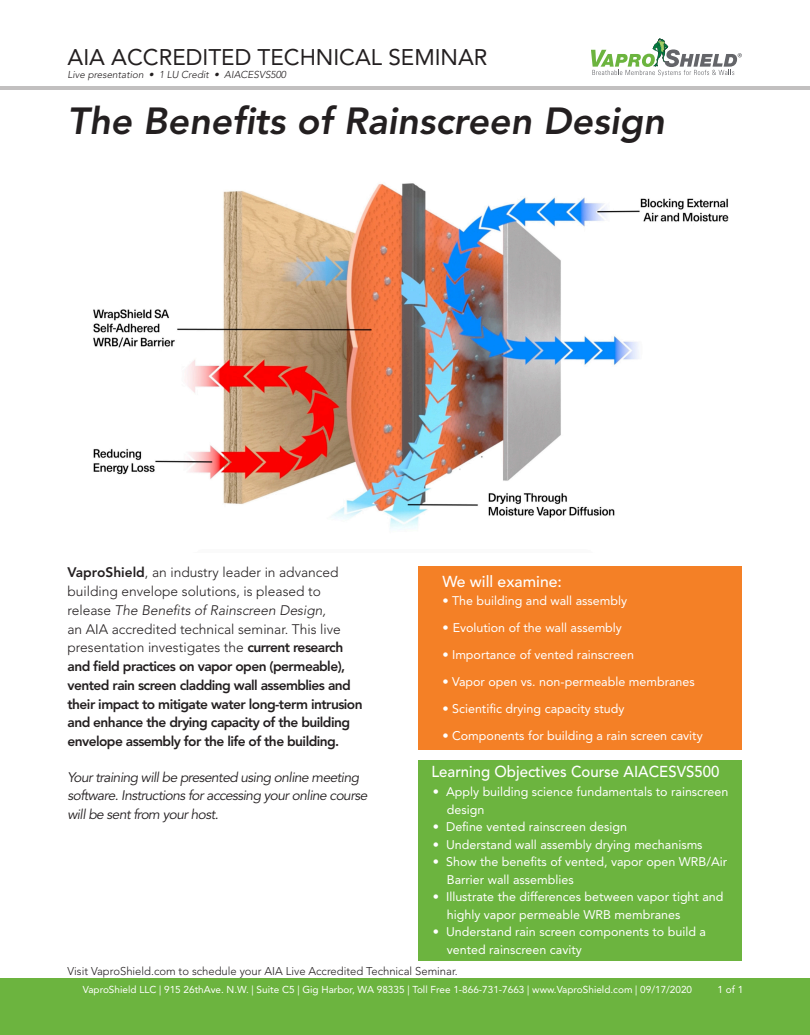
<style>
.page{position:relative;width:810px;height:1035px;background:#fff}
.page>*{position:absolute;margin:0;border:0;box-sizing:border-box;transform-origin:0 0}
.t1{font:italic 800 37.5px "Avenir LT Std";color:#231f20}
.t2{font:22.5px "Avenir LT Std";color:#231f20}
.t3{font:500 15.75px "Avenir LT Std";color:#fff;scale:.95 1}
.t4{font:500 15.75px "Avenir LT Std";color:#fff}
.t5{font:800 13.75px/18.8px "Avenir LT Std";letter-spacing:-.04em;color:#231f20}
.t6{font:italic 13.75px/18.8px "Avenir LT Std";letter-spacing:-.04em;color:#231f20}
.t7{font:12.5px/17.5px "Avenir LT Std";color:#fff}
.t8{font:300 11.25px "Avenir LT Std";color:#231f20}
.t9{font:10px "Avenir LT Std";color:#fff}
.t10{font:italic 300 10px "Avenir LT Std";color:#231f20}
.s1{font-weight:300}
.s2{font-weight:300;font-style:italic}
</style>
<div class="page">
<div style="left:0;top:979px;width:810px;height:56px;background:#6cb43f"></div>
<hr style="left:0;top:86px;width:810px;height:4px;background:#c2c0c0">
<svg style="left:591px;top:39px;width:151px;height:37px"></svg>
<div style="left:418px;top:566px;width:324px;height:184px;background:#f48026"></div>
<div style="left:418px;top:761px;width:324px;height:200px;background:#6cb43f"></div>
<img style="left:93px;top:183px;width:636px;height:346px">
<p class="t2" style="left:68px;top:44px;width:422px">AIA ACCREDITED TECHNICAL SEMINAR</p>
<p class="t10" style="left:68px;top:69px;width:220px">Live presentation • 1 LU Credit • AIACESVS500</p>
<p class="t1" style="left:68px;top:98px;width:599px">The Benefits of Rainscreen Design</p>
<p class="t5" style="left:68px;top:563px;width:297px">VaproShield<span class="s1">, an industry leader in advanced building envelope solutions, is pleased to release</span> <span class="s2">The Benefits of Rainscreen Design,<br></span><span class="s1">an AIA accredited technical seminar. This live presentation investigates the</span> current research and field practices on vapor open (permeable), vented rain screen cladding wall assemblies and their impact to mitigate water long-term intrusion and enhance the drying capacity of the building envelope assembly for the life of the building.</p>
<p class="t6" style="left:68px;top:768px;width:301px">Your training will be presented using online meeting software. Instructions for accessing your online course will be sent from your host.</p>
<p class="t3" style="left:431px;top:763px;width:305px">Learning Objectives Course AIACESVS500</p>
<p class="t4" style="left:442px;top:573px;width:121px">We will examine:</p>
<p class="t7" style="left:442px;top:592px;width:186px">• The building and wall assembly</p>
<p class="t7" style="left:442px;top:619px;width:181px">• Evolution of the wall assembly</p>
<p class="t7" style="left:442px;top:646px;width:193px">• Importance of vented rainscreen</p>
<p class="t7" style="left:442px;top:673px;width:254px">• Vapor open vs. non-permeable membranes</p>
<p class="t7" style="left:442px;top:700px;width:184px">• Scientific drying capacity study</p>
<p class="t7" style="left:442px;top:727px;width:262px">• Components for building a rain screen cavity</p>
<p class="t7" style="left:447px;top:783px;width:283px;text-indent:-14px">• Apply building science fundamentals to rainscreen design</p>
<p class="t7" style="left:433px;top:818px;width:196px">• Define vented rainscreen design</p>
<p class="t7" style="left:433px;top:836px;width:271px">• Understand wall assembly drying mechanisms</p>
<p class="t7" style="left:447px;top:853px;width:282px;text-indent:-14px">• Show the benefits of vented, vapor open WRB/Air<br>Barrier wall assemblies</p>
<p class="t7" style="left:447px;top:888px;width:278px;text-indent:-14px">• Illustrate the differences between vapor tight and highly vapor permeable WRB membranes</p>
<p class="t7" style="left:447px;top:923px;width:261px;text-indent:-14px">• Understand rain screen components to build a vented rainscreen cavity</p>
<p class="t8" style="left:68px;top:965px;width:392px">Visit VaproShield.com to schedule your AIA Live Accredited Technical Seminar.</p>
<p class="t9" style="left:83px;top:984px;width:611px">VaproShield LLC | 915 26thAve. N.W. | Suite C5 | Gig Harbor, WA 98335 | Toll Free 1-866-731-7663 | www.VaproShield.com | 09/17/2020</p>
<p class="t9" style="left:718px;top:984px;width:27px">1 of 1</p>
</div>
